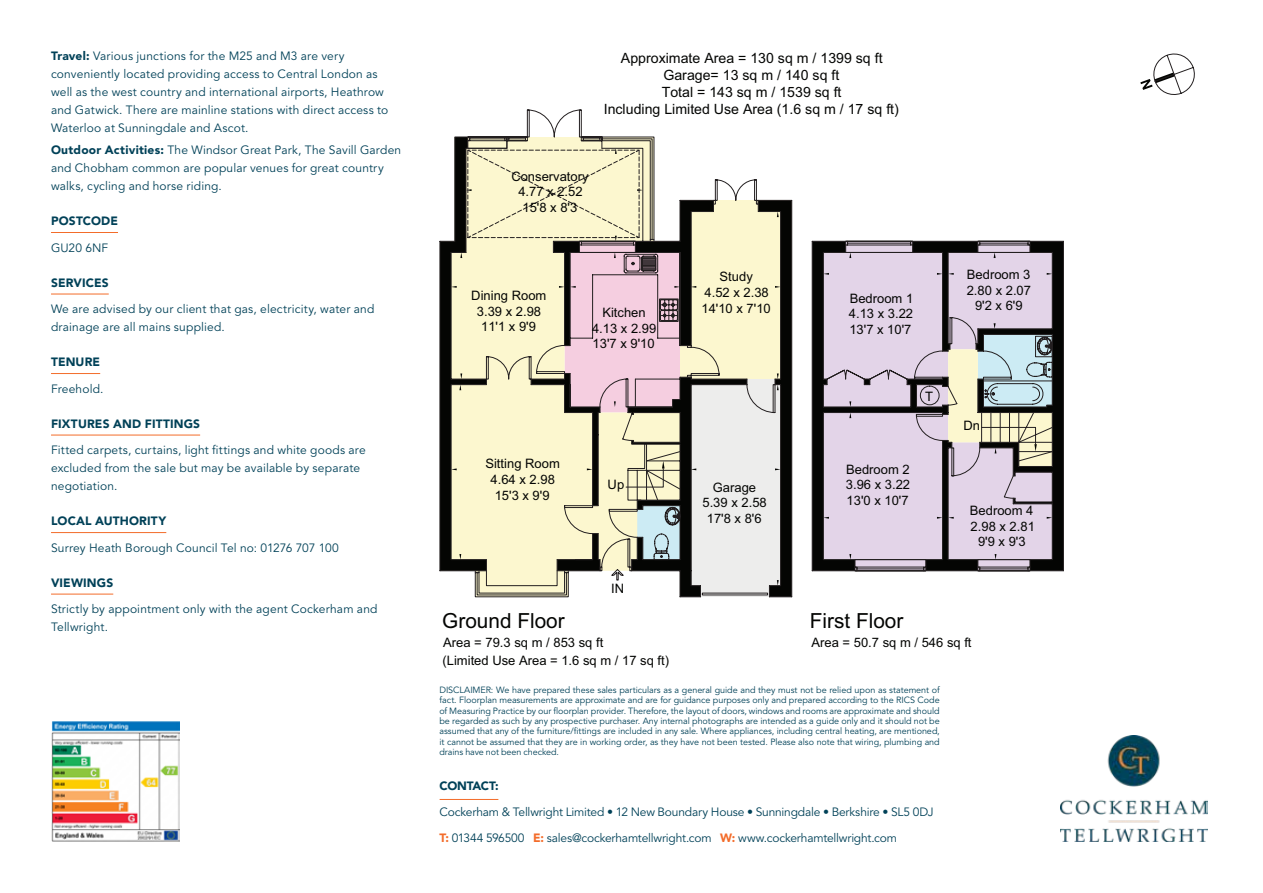
<style>
.page{position:relative;width:1263px;height:893px;background:#fff}
.page>*{position:absolute;margin:0;border:0;box-sizing:border-box;transform-origin:0 0}
.t1{font:20.85px "Arial";color:#040503}
.t2{font:14.1px/17.1px "Arial";color:#040503;text-align:center}
.t3{font:13.05px/15.5px "Arial";color:#040503;text-align:center}
.Orange_Bulletpoints{font:12px/18px "Avenir LT Std";letter-spacing:.015em;color:#004158}
.KF_Segoe_ImpNot{font:12px "Avenir LT Std";letter-spacing:-.015em;color:#004158}
.Orange_Bulletpoints-2{font:900 12px "Avenir LT Std";letter-spacing:.015em;color:#004158}
.KF_Segoe_ImpNot-2{font:900 12px "Avenir LT Std";letter-spacing:-.03em;color:#004158}
.KF_Segoe_ImpNot-3{font:9px/10.2px "Avenir LT Std";letter-spacing:-.005em;color:#004158;text-align:justify}
.s1{font-weight:900}
.s2{font-weight:900;color:#f36c2a}
</style>
<div class="page">
<svg style="left:440px;top:240px;width:624px;height:357px;background:#3a3a35"></svg>
<svg style="left:454px;top:110px;width:265px;height:487px"></svg>
<svg style="left:467px;top:137px;width:586px;height:458px"></svg>
<svg style="left:1140px;top:53px;width:54px;height:42px"></svg>
<img style="left:51px;top:721px;width:129px;height:121px">
<hr style="left:440px;top:799px;width:58px;height:1px;background:#f36c2a">
<hr style="left:51px;top:232px;width:67px;height:1px;background:#f36c2a">
<hr style="left:51px;top:294px;width:58px;height:1px;background:#f36c2a">
<hr style="left:51px;top:373px;width:49px;height:1px;background:#f36c2a">
<hr style="left:51px;top:435px;width:149px;height:1px;background:#f36c2a">
<hr style="left:51px;top:532px;width:115px;height:1px;background:#f36c2a">
<hr style="left:51px;top:594px;width:62px;height:1px;background:#f36c2a">
<img style="left:1060px;top:736px;width:148px;height:106px">
<p class="Orange_Bulletpoints" style="left:51px;top:47px;width:339px"><span class="s1">Travel:</span> Various junctions for the M25 and M3 are very conveniently located providing access to Central London as well as the west country and international airports, Heathrow and Gatwick. There are mainline stations with direct access to Waterloo at Sunningdale and Ascot.</p>
<p class="Orange_Bulletpoints" style="left:51px;top:141px;width:352px"><span class="s1">Outdoor Activities:</span> The Windsor Great Park, The Savill Garden and Chobham common are popular venues for great country walks, cycling and horse riding.</p>
<p class="Orange_Bulletpoints-2" style="left:51px;top:214px;width:68px">POSTCODE</p>
<p class="Orange_Bulletpoints" style="left:51px;top:239px;width:59px">GU20 6NF</p>
<p class="Orange_Bulletpoints-2" style="left:51px;top:275px;width:59px">SERVICES</p>
<p class="Orange_Bulletpoints" style="left:51px;top:300px;width:325px">We are advised by our client that gas, electricity, water and drainage are all mains supplied.</p>
<p class="Orange_Bulletpoints-2" style="left:51px;top:355px;width:51px">TENURE</p>
<p class="Orange_Bulletpoints" style="left:51px;top:380px;width:54px">Freehold.</p>
<p class="Orange_Bulletpoints-2" style="left:51px;top:416px;width:151px">FIXTURES AND FITTINGS</p>
<p class="Orange_Bulletpoints" style="left:51px;top:441px;width:316px">Fitted carpets, curtains, light fittings and white goods are excluded from the sale but may be available by separate negotiation.</p>
<p class="Orange_Bulletpoints-2" style="left:51px;top:514px;width:117px">LOCAL AUTHORITY</p>
<p class="Orange_Bulletpoints" style="left:51px;top:539px;width:289px">Surrey Heath Borough Council Tel no: 01276 707 100</p>
<p class="Orange_Bulletpoints-2" style="left:51px;top:575px;width:64px">VIEWINGS</p>
<p class="Orange_Bulletpoints" style="left:51px;top:600px;width:328px">Strictly by appointment only with the agent Cockerham and<br>Tellwright.</p>
<p class="t2" style="left:604px;top:50px;width:297px">Approximate Area = 130 sq m / 1399 sq ft<br>Garage= 13 sq m / 140 sq ft<br>Total = 143 sq m / 1539 sq ft<br>Including Limited Use Area (1.6 sq m / 17 sq ft)</p>
<p class="t3" style="left:511px;top:169px;width:79px">Conservatory<br>4.77 x 2.52<br>15'8 x 8'3</p>
<p class="t3" style="left:471px;top:288px;width:77px">Dining Room<br>3.39 x 2.98<br>11'1 x 9'9</p>
<p class="t3" style="left:592px;top:305px;width:66px">Kitchen<br>4.13 x 2.99<br>13'7 x 9'10</p>
<p class="t3" style="left:485px;top:456px;width:76px">Sitting Room<br>4.64 x 2.98<br>15'3 x 9'9</p>
<p class="t3" style="left:608px;top:477px;width:18px">Up</p>
<p class="t3" style="left:701px;top:269px;width:71px">Study<br>4.52 x 2.38<br>14'10 x 7'10</p>
<p class="t3" style="left:702px;top:480px;width:66px">Garage<br>5.39 x 2.58<br>17'8 x 8'6</p>
<p class="t3" style="left:849px;top:291px;width:66px;text-align:justify">Bedroom 1<br>4.13 x 3.22<br>13'7 x 10'7</p>
<p class="t3" style="left:925px;top:389px;width:9px">T</p>
<p class="t3" style="left:846px;top:462px;width:66px;text-align:justify">Bedroom 2<br>3.96 x 3.22<br>13'0 x 10'7</p>
<p class="t3" style="left:611px;top:581px;width:15px">IN</p>
<p class="t3" style="left:967px;top:267px;width:66px">Bedroom 3<br>2.80 x 2.07<br>9'2 x 6'9</p>
<p class="t3" style="left:963px;top:418px;width:18px">Dn</p>
<p class="t3" style="left:970px;top:503px;width:67px">Bedroom 4<br>2.98 x 2.81<br>9'9 x 9'3</p>
<p class="t1" style="left:442px;top:607px;width:124px">Ground Floor</p>
<p class="t3" style="left:442px;top:634px;width:228px;line-height:17.5px;text-align:left">Area = 79.3 sq m / 853 sq ft<br>(Limited Use Area = 1.6 sq m / 17 sq ft)</p>
<p class="t1" style="left:810px;top:607px;width:95px">First Floor</p>
<p class="t3" style="left:811px;top:635px;width:162px">Area = 50.7 sq m / 546 sq ft</p>
<p class="KF_Segoe_ImpNot-3" style="left:439px;top:685px;width:502px">DISCLAIMER: We have prepared these sales particulars as a general guide and they must not be relied upon as statement of fact. Floorplan measurements are approximate and are for guidance purposes only and prepared according to the RICS Code of Measuring Practice by our floorplan provider. Therefore, the layout of doors, windows and rooms are approximate and should be regarded as such by any prospective purchaser. Any internal photographs are intended as a guide only and it should not be assumed that any of the furniture/fittings are included in any sale. Where appliances, including central heating, are mentioned, it cannot be assumed that they are in working order, as they have not been tested. Please also note that wiring, plumbing and drains have not been checked.</p>
<p class="KF_Segoe_ImpNot-2" style="left:440px;top:779px;width:60px">CONTACT:</p>
<p class="KF_Segoe_ImpNot" style="left:440px;top:805px;width:496px">Cockerham &amp; Tellwright Limited • 12 New Boundary House • Sunningdale • Berkshire • SL5 0DJ</p>
<p class="KF_Segoe_ImpNot" style="left:440px;top:831px;width:459px"><span class="s2">T:</span> 01344 596500 <span class="s2">E:</span> sales@cockerhamtellwright.com <span class="s2">W:</span> www.cockerhamtellwright.com</p>
</div>
